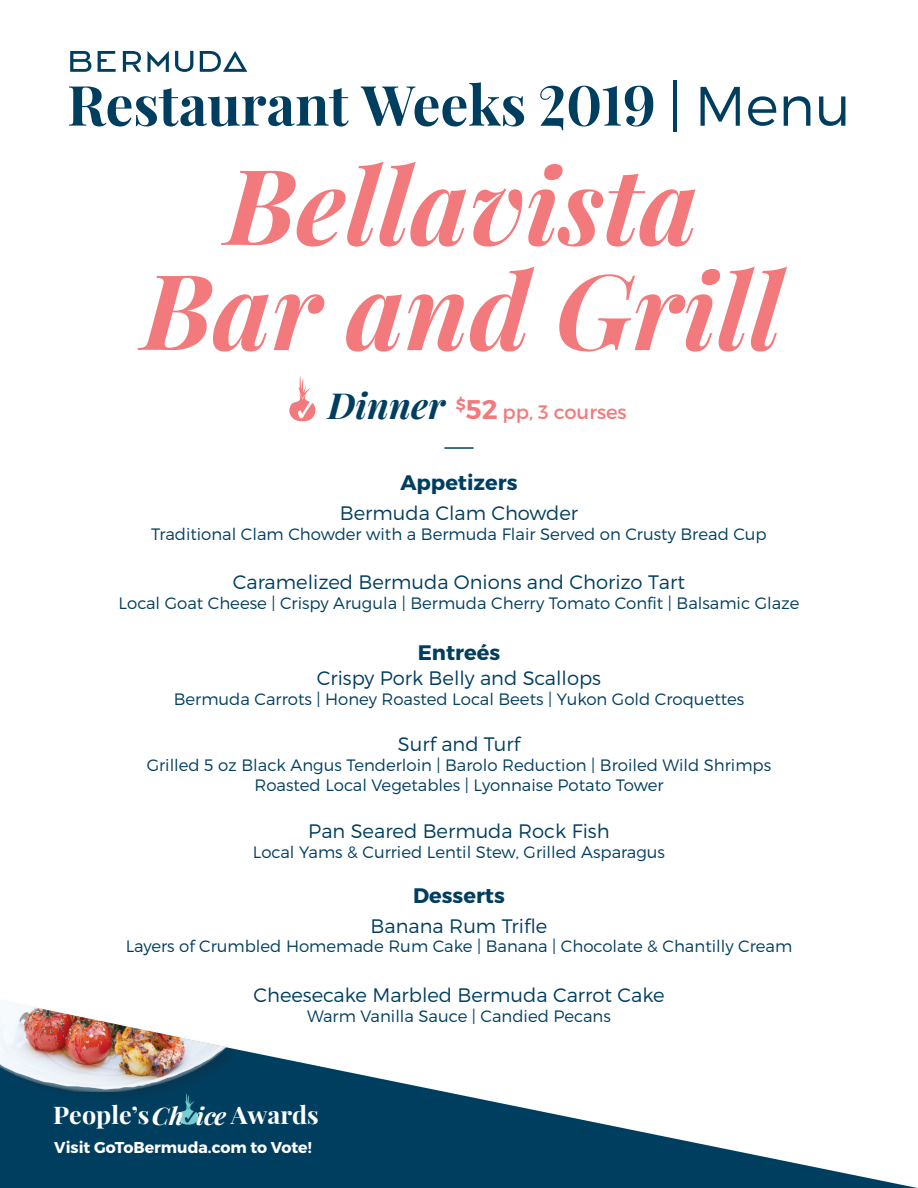
<style>
.page{position:relative;width:918px;height:1188px;background:#fff}
.page>*{position:absolute;margin:0;border:0;box-sizing:border-box;transform-origin:0 0}
.t1{font:italic 700 105px/105px "Playfair Display";color:#f27a7c;text-align:center}
.t2{font:700 55.5px "Playfair Display";color:#003e60}
.t3{font:italic 700 36px "Playfair Display";color:#003e60}
.t4{font:700 24.3px "Playfair Display";color:#fff;scale:1.04 1}
.t5{font:700 21px "Montserrat";color:#003e60}
.t6{font:300 19.5px "Montserrat";color:#003e60}
.t7{font:19.5px "Montserrat";color:#f27a7c}
.t8{font:300 16.5px/19.8px "Montserrat";color:#003e60;text-align:center}
.t9{font:700 15.75px "Montserrat";color:#fff}
.s1{font-family:"Montserrat";font-weight:300}
.s2{font-weight:600;font-size:27px}
.s3{font-style:italic}
</style>
<div class="page">
<svg style="left:289px;top:376px;width:26px;height:45px"></svg>
<hr style="left:444px;top:447px;width:30px;height:2px;background:#034060">
<svg style="left:98px;top:51px;width:18px;height:21px"></svg>
<svg style="left:123px;top:51px;width:18px;height:21px"></svg>
<svg style="left:70px;top:51px;width:21px;height:21px"></svg>
<svg style="left:148px;top:51px;width:21px;height:21px"></svg>
<svg style="left:175px;top:51px;width:18px;height:21px"></svg>
<svg style="left:200px;top:51px;width:47px;height:21px"></svg>
<svg style="left:0;top:1050px;width:917px;height:138px;fill:#003e60"></svg>
<svg style="left:178px;top:1106px;width:20px;height:19px"></svg>
<div style="left:0;top:991px;width:243px;height:115px;background:#231f20;opacity:.22"></div>
<img style="left:0;top:1000px;width:232px;height:92px">
<h2 class="t2" style="left:67px;top:68px;width:785px">Restaurant Weeks 2019 <span class="s1">| Menu</span></h2>
<h1 class="t1" style="left:142px;top:149px;width:641px">Bellavista<br>Bar and Grill</h1>
<h3 class="t3" style="left:328px;top:380px;width:119px">Dinner</h3>
<p class="t7" style="left:456px;top:400px;width:172px"><sup>$</sup><span class="s2">52</span> pp, 3 courses</p>
<p class="t5" style="left:400px;top:469px;width:119px">Appetizers</p>
<p class="t6" style="left:340px;top:501px;width:240px">Bermuda Clam Chowder</p>
<p class="t8" style="left:151px;top:524px;width:617px">Traditional Clam Chowder with a Bermuda Flair Served on Crusty Bread Cup</p>
<p class="t6" style="left:233px;top:571px;width:454px">Caramelized Bermuda Onions and Chorizo Tart</p>
<p class="t8" style="left:119px;top:593px;width:682px">Local Goat Cheese | Crispy Arugula | Bermuda Cherry Tomato Confit | Balsamic Glaze</p>
<p class="t5" style="left:418px;top:639px;width:84px">Entreés</p>
<p class="t6" style="left:317px;top:666px;width:286px">Crispy Pork Belly and Scallops</p>
<p class="t8" style="left:174px;top:689px;width:572px">Bermuda Carrots | Honey Roasted Local Beets | Yukon Gold Croquettes</p>
<p class="t6" style="left:398px;top:733px;width:124px">Surf and Turf</p>
<p class="t8" style="left:147px;top:755px;width:626px">Grilled 5 oz Black Angus Tenderloin | Barolo Reduction | Broiled Wild Shrimps<br>Roasted Local Vegetables | Lyonnaise Potato Tower</p>
<p class="t6" style="left:308px;top:819px;width:303px">Pan Seared Bermuda Rock Fish</p>
<p class="t8" style="left:253px;top:842px;width:414px">Local Yams &amp; Curried Lentil Stew, Grilled Asparagus</p>
<p class="t5" style="left:413px;top:882px;width:93px">Desserts</p>
<p class="t6" style="left:371px;top:914px;width:178px">Banana Rum Trifle</p>
<p class="t8" style="left:126px;top:936px;width:668px">Layers of Crumbled Homemade Rum Cake | Banana | Chocolate &amp; Chantilly Cream</p>
<p class="t6" style="left:253px;top:983px;width:413px">Cheesecake Marbled Bermuda Carrot Cake</p>
<p class="t8" style="left:307px;top:1006px;width:305px">Warm Vanilla Sauce | Candied Pecans</p>
<h3 class="t4" style="left:53px;top:1099px;width:257px">People’s <span class="s3">Ch ice</span> Awards</h3>
<p class="t9" style="left:54px;top:1138px;width:259px">Visit GoToBermuda.com to Vote!</p>
</div>
